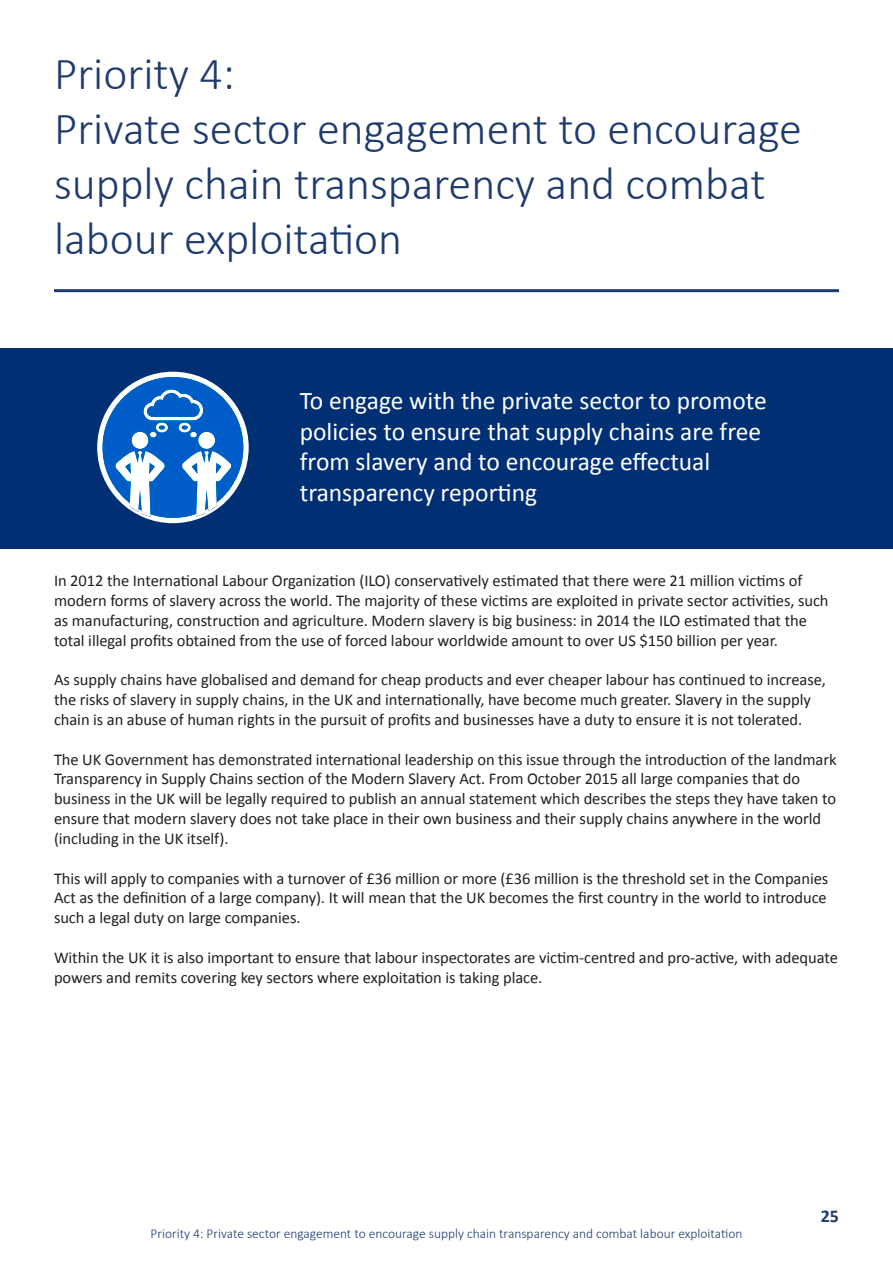
<style>
.page{position:relative;width:893px;height:1263px;background:#fff}
.page>*{position:absolute;margin:0;border:0;box-sizing:border-box;transform-origin:0 0}
.t1{font:300 46.05px/55.2px "Calibri";color:#1f3b6e}
.t2{font:25.5px/30.6px "Calibri";color:#fff}
.t3{font:700 18px "Calibri";color:#1f3b6e}
.Body_copy{font:16.5px/19.8px "Calibri";letter-spacing:-.005em;color:#231f20}
.t4{font:300 13.5px "Calibri";color:#1f3b6e}
</style>
<div class="page">
<hr style="left:54px;top:289px;width:785px;height:3px;background:#1f3b6e">
<div style="left:0;top:348px;width:893px;height:201px;background:#002f73"></div>
<svg style="left:97px;top:372px;width:152px;height:151px"></svg>
<p class="t1" style="left:54px;top:43px;width:182px">Priority 4:</p>
<p class="t1" style="left:54px;top:99px;width:749px">Private sector engagement to encourage supply chain transparency and combat labour exploitation</p>
<p class="t2" style="left:300px;top:385px;width:469px">To engage with the private sector to promote policies to ensure that supply chains are free</p>
<p class="t2" style="left:300px;top:447px;width:412px">from slavery and to encourage effectual transparency reporting</p>
<p class="Body_copy" style="left:54px;top:571px;width:776px">In 2012 the International Labour Organization (ILO) conservatively estimated that there were 21 million victims of modern forms of slavery across the world. The majority of these victims are exploited in private sector activities, such as manufacturing, construction and agriculture. Modern slavery is big business: in 2014 the ILO estimated that the total illegal profits obtained from the use of forced labour worldwide amount to over US $150 billion per year.</p>
<p class="Body_copy" style="left:54px;top:670px;width:773px">As supply chains have globalised and demand for cheap products and ever cheaper labour has continued to increase, the risks of slavery in supply chains, in the UK and internationally, have become much greater. Slavery in the supply chain is an abuse of human rights in the pursuit of profits and businesses have a duty to ensure it is not tolerated.</p>
<p class="Body_copy" style="left:54px;top:749px;width:784px">The UK Government has demonstrated international leadership on this issue through the introduction of the landmark Transparency in Supply Chains section of the Modern Slavery Act. From October 2015 all large companies that do business in the UK will be legally required to publish an annual statement which describes the steps they have taken to ensure that modern slavery does not take place in their own business and their supply chains anywhere in the world (including in the UK itself).</p>
<p class="Body_copy" style="left:54px;top:868px;width:776px;text-align:justify">This will apply to companies with a turnover of £36 million or more (£36 million is the threshold set in the Companies Act as the definition of a large company). It will mean that the UK becomes the first country in the world to introduce such a legal duty on large companies.</p>
<p class="Body_copy" style="left:54px;top:947px;width:785px">Within the UK it is also important to ensure that labour inspectorates are victim-centred and pro-active, with adequate powers and remits covering key sectors where exploitation is taking place.</p>
<p class="t4" style="left:151px;top:1225px;width:593px">Priority 4: Private sector engagement to encourage supply chain transparency and combat labour exploitation</p>
<p class="t3" style="left:821px;top:1205px;width:20px">25</p>
</div>
